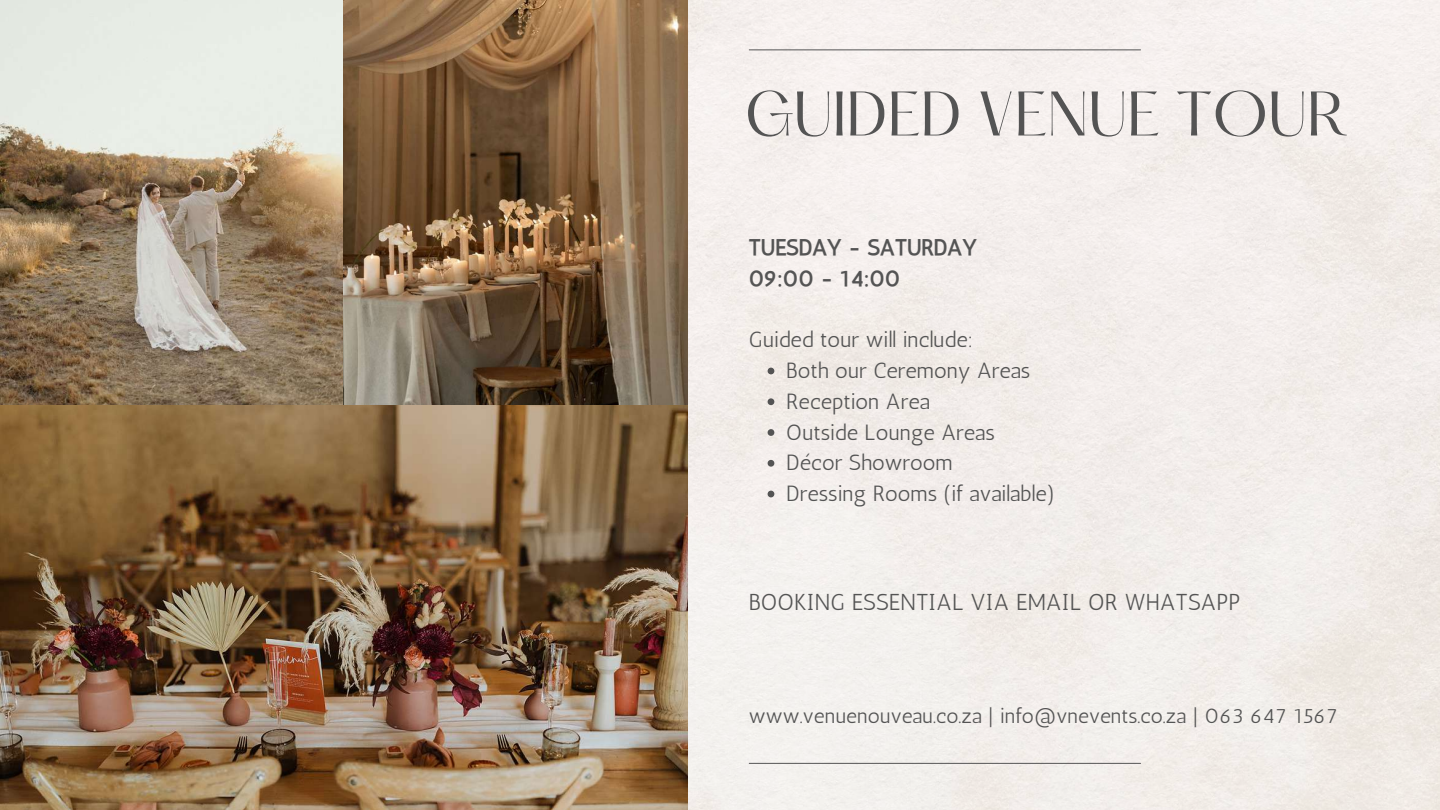
<style>
.page{position:relative;width:1440px;height:810px;background:#fff}
.page>*{position:absolute;margin:0;border:0;box-sizing:border-box;transform-origin:0 0}
.t1{font:55px "Hatton";color:#545454}
.t2{font:23px "Antic";color:#545454}
.t3{font:22px/30.8px "Antic";color:#545454}
.t4{font:22px/30.8px "CA Generated";color:#545454}
.t5{font:21px "Antic";color:#545454}
</style>
<div class="page">
<hr style="left:749px;top:50px;width:392px;height:1px;background:#545454">
<hr style="left:749px;top:763px;width:392px;height:1px;background:#545454">
<img style="left:0;top:0;width:688px;height:810px">
<svg style="left:768px;top:368px;width:6px;height:6px"></svg>
<svg style="left:768px;top:398px;width:6px;height:7px"></svg>
<svg style="left:768px;top:429px;width:6px;height:7px"></svg>
<svg style="left:768px;top:460px;width:6px;height:7px"></svg>
<svg style="left:768px;top:491px;width:6px;height:6px"></svg>
<h1 class="t1" style="left:745px;top:88px;width:606px">GUIDED VENUE TOUR</h1>
<p class="t4" style="left:749px;top:232px;width:229px">TUESDAY - SATURDAY<br>09:00 - 14:00</p>
<p class="t3" style="left:786px;top:324px;width:271px;text-indent:-37px">Guided tour will include:<br>Both our Ceremony Areas<br>Reception Area<br>Outside Lounge Areas<br>Décor Showroom<br>Dressing Rooms (if available)</p>
<p class="t2" style="left:749px;top:588px;width:493px">BOOKING ESSENTIAL VIA EMAIL OR WHATSAPP</p>
<p class="t5" style="left:749px;top:703px;width:591px">www.venuenouveau.co.za | info@vnevents.co.za | 063 647 1567</p>
</div>
